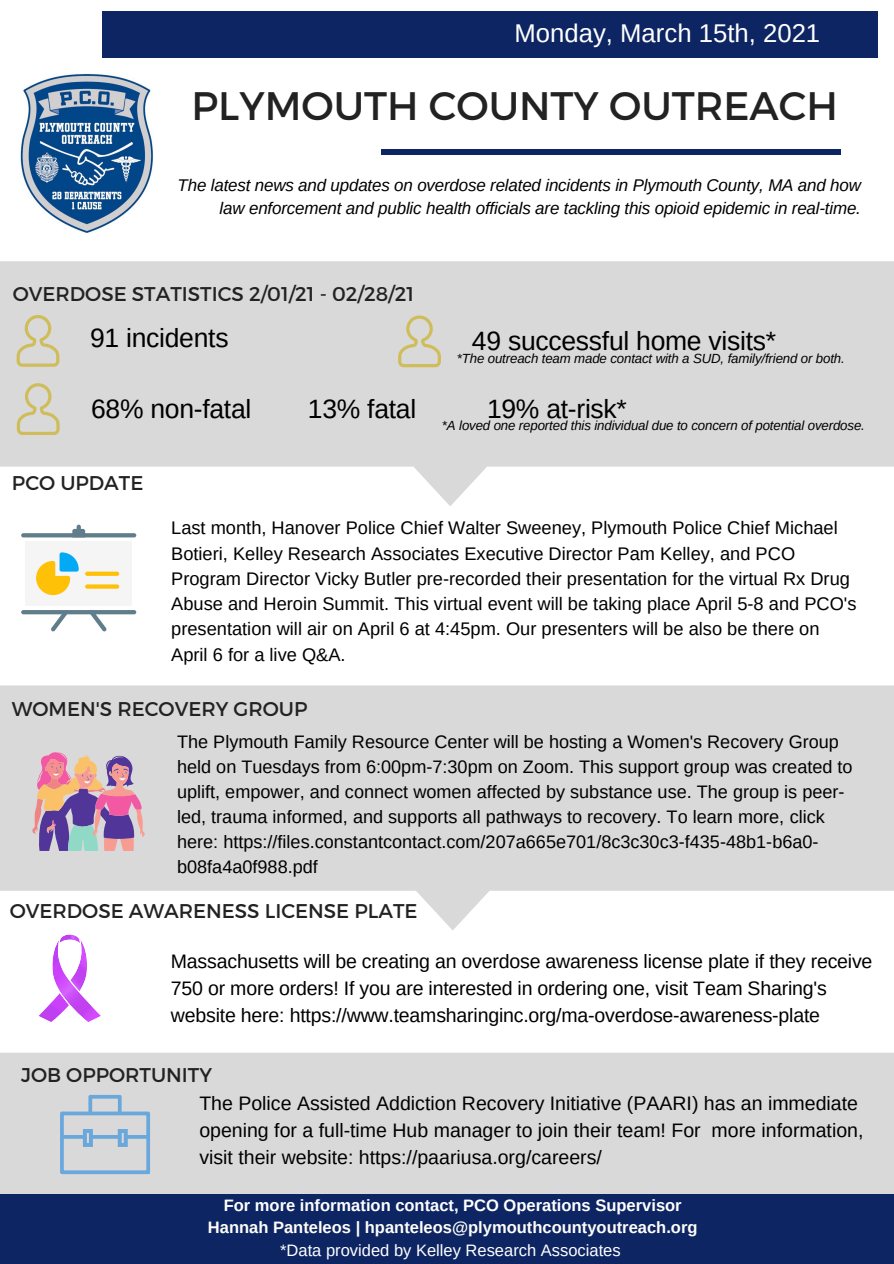
<style>
.page{position:relative;width:894px;height:1264px;background:#fff}
.page>*{position:absolute;margin:0;border:0;box-sizing:border-box;transform-origin:0 0}
.t1{font:39.75px "Montserrat";color:#222}
.t2{font:26.55px "Arimo";letter-spacing:-.01em;color:#000}
.t3{font:25.65px "Arimo";color:#fff}
.t4{font:19.8px "Montserrat";color:#222}
.t5{font:19.8px "Arimo";letter-spacing:.05em;color:#fff}
.t6{font:19.5px/27px "Arimo";letter-spacing:-.01em;color:#000}
.t7{font:18.3px/25.2px "Arimo";color:#000}
.t8{font:18.15px/24.9px "Arimo";color:#000}
.t9{font:italic 16.95px "Arimo";letter-spacing:-.01em;color:#000}
.t10{font:700 16.5px "Arimo";color:#fffdf7}
.t11{font:700 16.5px "Arimo";color:#fff}
.t12{font:16.5px "Arimo";color:#fff}
.t13{font:italic 13.2px "Arimo";letter-spacing:-.01em;color:#000}
</style>
<div class="page">
<div style="left:0;top:1052px;width:893px;height:142px;background:#d9d9d9"></div>
<div style="left:0;top:1194px;width:893px;height:69px;background:#0d2563"></div>
<div style="left:381px;top:149px;width:459px;height:5px;background:#0d2563"></div>
<svg style="left:0;top:685px;width:893px;height:245px;fill:#d9d9d9"></svg>
<svg style="left:0;top:261px;width:893px;height:245px;fill:#d9d9d9"></svg>
<svg style="left:17px;top:315px;width:42px;height:52px;background:#d6d1b9"></svg>
<svg style="left:17px;top:383px;width:43px;height:52px;background:#d6d1b9"></svg>
<svg style="left:398px;top:315px;width:43px;height:52px;background:#d6d2ba"></svg>
<img style="left:20px;top:74px;width:134px;height:159px">
<div style="left:103px;top:12px;width:774px;height:46px;background:#0d2563"></div>
<svg style="left:38px;top:934px;width:63px;height:88px"></svg>
<svg style="left:72px;top:524px;width:13px;height:9px"></svg>
<svg style="left:21px;top:533px;width:115px;height:4px"></svg>
<div style="left:25px;top:541px;width:107px;height:64px;background:#f5f5f5"></div>
<svg style="left:36px;top:561px;width:34px;height:34px"></svg>
<svg style="left:60px;top:552px;width:19px;height:19px"></svg>
<div style="left:85px;top:571px;width:34px;height:5px;background:#ffc107;border-radius:2px"></div>
<svg style="left:85px;top:584px;width:34px;height:4px"></svg>
<hr style="left:21px;top:610px;width:115px;height:4px;background:#607d8b;border-radius:2px">
<svg style="left:51px;top:614px;width:17px;height:17px"></svg>
<svg style="left:89px;top:614px;width:18px;height:17px"></svg>
<svg style="left:32px;top:752px;width:113px;height:99px;background:#bc94ab"></svg>
<svg style="left:60px;top:1094px;width:90px;height:80px;background:#beccd9"></svg>
<svg style="left:91px;top:1134px;width:30px;height:4px"></svg>
<svg style="left:126px;top:1134px;width:23px;height:4px"></svg>
<p class="t3" style="left:514px;top:19px;width:307px">Monday, March 15th, 2021</p>
<p class="t5" style="left:512px;top:30px;width:303px">Wednesday, October 9th, 2019</p>
<p class="t1" style="left:191px;top:80px;width:648px">PLYMOUTH COUNTY OUTREACH</p>
<p class="t9" style="left:177px;top:176px;width:684px">The latest news and updates on overdose related incidents in Plymouth County, MA and how</p>
<p class="t9" style="left:219px;top:199px;width:642px">law enforcement and public health officials are tackling this opioid epidemic in real-time.</p>
<p class="t4" style="left:13px;top:281px;width:403px">OVERDOSE STATISTICS 2/01/21 - 02/28/21</p>
<p class="t2" style="left:90px;top:323px;width:140px">91 incidents</p>
<p class="t2" style="left:472px;top:325px;width:305px">49 successful home visits*</p>
<p class="t13" style="left:456px;top:350px;width:389px">*The outreach team made contact with a SUD, family/friend or both.</p>
<p class="t2" style="left:91px;top:394px;width:162px">68% non-fatal</p>
<p class="t2" style="left:308px;top:394px;width:110px">13% fatal</p>
<p class="t2" style="left:487px;top:394px;width:141px">19% at-risk*</p>
<p class="t13" style="left:442px;top:418px;width:424px">*A loved one reported this individual due to concern of potential overdose.</p>
<p class="t4" style="left:12px;top:470px;width:133px">PCO UPDATE</p>
<p class="t7" style="left:171px;top:515px;width:686px">Last month, Hanover Police Chief Walter Sweeney, Plymouth Police Chief Michael Botieri, Kelley Research Associates Executive Director Pam Kelley, and PCO Program Director Vicky Butler pre-recorded their presentation for the virtual Rx Drug Abuse and Heroin Summit. This virtual event will be taking place April 5-8 and PCO's presentation will air on April 6 at 4:45pm. Our presenters will be also be there on April 6 for a live Q&amp;A.</p>
<p class="t4" style="left:12px;top:696px;width:297px">WOMEN'S RECOVERY GROUP</p>
<p class="t8" style="left:177px;top:729px;width:676px">The Plymouth Family Resource Center will be hosting a Women's Recovery Group held on Tuesdays from 6:00pm-7:30pm on Zoom. This support group was created to uplift, empower, and connect women affected by substance use. The group is peer&shy;led, trauma informed, and supports all pathways to recovery. To learn more, click here: https://files.constantcontact.com/207a665e701/8c3c30c3-f435-48b1-b6a0- b08fa4a0f988.pdf</p>
<p class="t4" style="left:10px;top:898px;width:409px">OVERDOSE AWARENESS LICENSE PLATE</p>
<p class="t6" style="left:171px;top:947px;width:703px">Massachusetts will be creating an overdose awareness license plate if they receive<br>750 or more orders! If you are interested in ordering one, visit Team Sharing's website here: https://www.teamsharinginc.org/ma-overdose-awareness-plate</p>
<p class="t4" style="left:21px;top:1061px;width:192px">JOB OPPORTUNITY</p>
<p class="t6" style="left:199px;top:1089px;width:665px">The Police Assisted Addiction Recovery Initiative (PAARI) has an immediate opening for a full-time Hub manager to join their team! For more information, visit their website: https://paariusa.org/careers/</p>
<p class="t11" style="left:224px;top:1195px;width:459px">For more information contact, PCO Operations Supervisor</p>
<p class="t10" style="left:208px;top:1218px;width:491px">Hannah Panteleos | hpanteleos@plymouthcountyoutreach.org</p>
<p class="t12" style="left:280px;top:1240px;width:342px">*Data provided by Kelley Research Associates</p>
</div>
